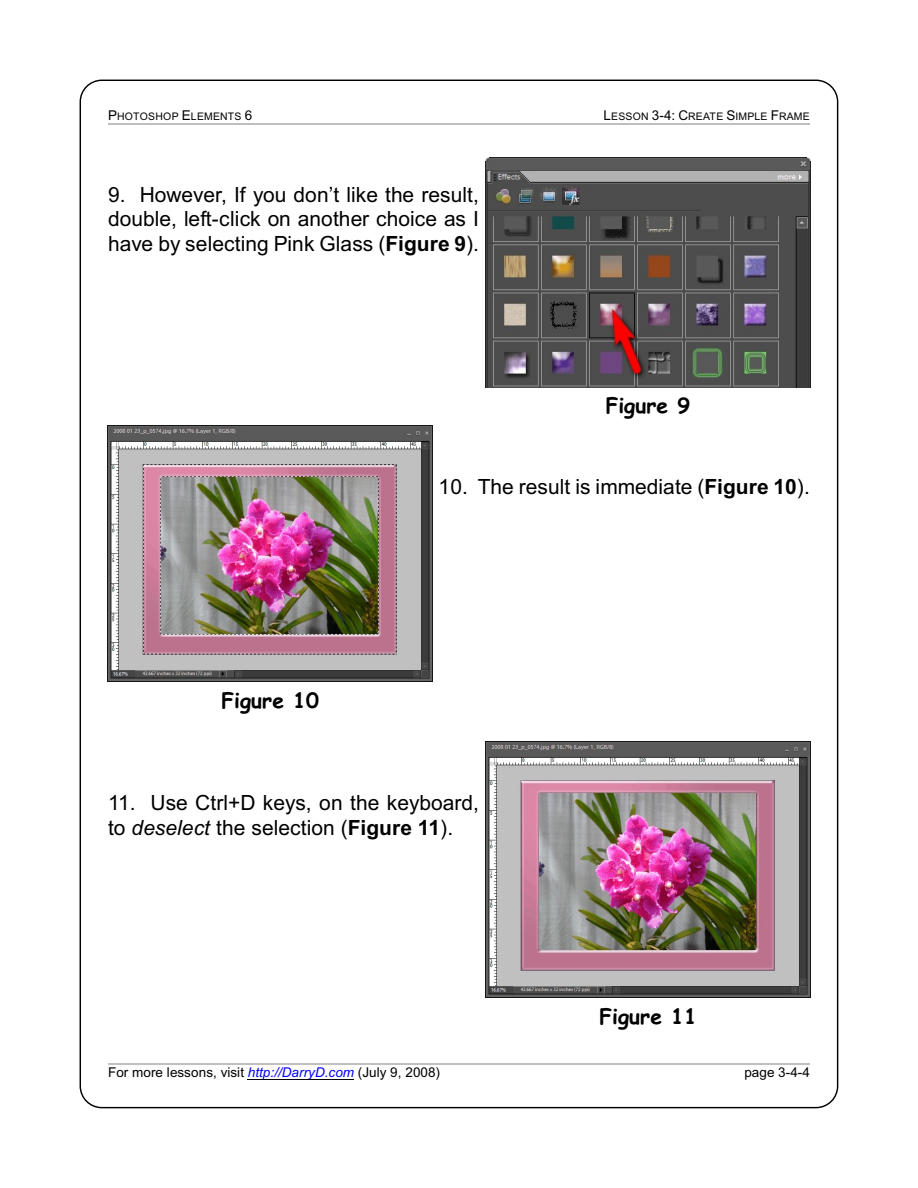
<style>
.page{position:relative;width:918px;height:1188px;background:#fff}
.page>*{position:absolute;margin:0;border:0;box-sizing:border-box;transform-origin:0 0}
.t1{font:21px/24.6px "Arial";letter-spacing:.005em;color:#000;text-align:justify}
.t2{font:700 21px "Comic Sans MS";color:#000}
.t3{font:13.5px "Arial";letter-spacing:.005em;color:#000}
.t4{font:10.5px "Arial";letter-spacing:.025em;color:#000}
.s1{font-size:13.5px}
.s2{font-weight:700}
.s3{font-style:italic}
.s4{font-style:italic;color:#00f}
</style>
<div class="page">
<hr style="left:108px;top:123px;width:702px;height:1px;background:#bfbfbf">
<hr style="left:248px;top:1079px;width:106px;height:1px;background:#000">
<hr style="left:108px;top:1063px;width:702px;height:1px;background:#bfbfbf">
<img style="left:486px;top:158px;width:324px;height:229px">
<img style="left:108px;top:426px;width:324px;height:255px">
<img style="left:486px;top:742px;width:324px;height:256px">
<p class="t4" style="left:108px;top:113px;width:146px"><span class="s1">P</span>HOTOSHOP <span class="s1">E</span>LEMENTS <span class="s1">6</span></p>
<p class="t4" style="left:604px;top:113px;width:208px"><span class="s1">L</span>ESSON <span class="s1">3-4: C</span>REATE <span class="s1">S</span>IMPLE <span class="s1">F</span>RAME</p>
<p class="t1" style="left:108px;top:184px;width:373px">9. However, If you don’t like the result, double, left-click on another choice as I have by selecting Pink Glass (<span class="s2">Figure 9</span>).</p>
<p class="t2" style="left:606px;top:397px;width:86px">Figure 9</p>
<p class="t2" style="left:221px;top:691px;width:99px">Figure 10</p>
<p class="t1" style="left:439px;top:477px;width:373px">10. The result is immediate (<span class="s2">Figure 10</span>).</p>
<p class="t1" style="left:108px;top:792px;width:373px">11. Use Ctrl+D keys, on the keyboard, to <span class="s3">deselect</span> the selection (<span class="s2">Figure 11</span>).</p>
<p class="t2" style="left:599px;top:1007px;width:99px">Figure 11</p>
<p class="t3" style="left:108px;top:1067px;width:334px">For more lessons, visit <span class="s4">http://DarryD.com</span> (July 9, 2008)</p>
<p class="t3" style="left:744px;top:1067px;width:67px">page 3-4-4</p>
</div>
